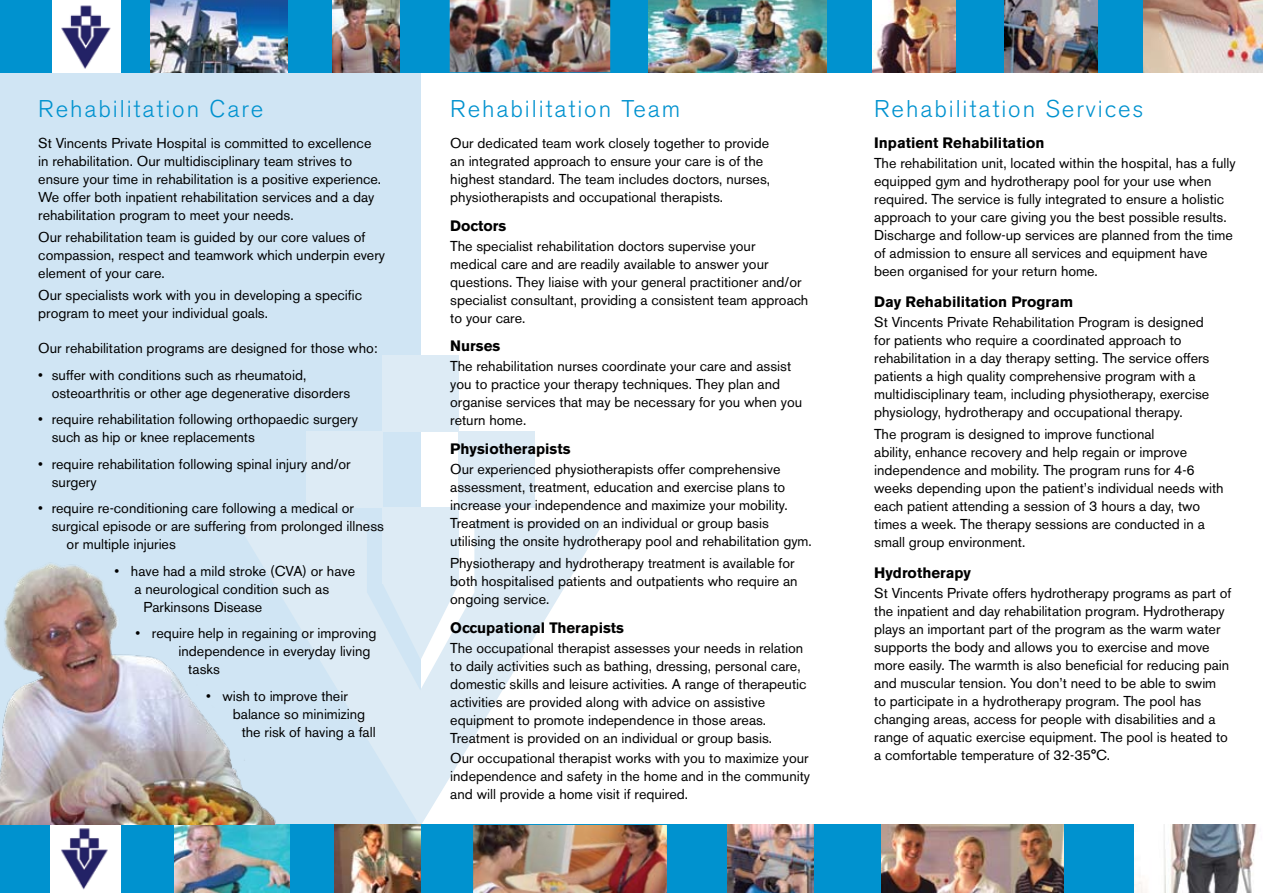
<style>
.page{position:relative;width:1263px;height:893px;background:#fff}
.page>*{position:absolute;margin:0;border:0;box-sizing:border-box;transform-origin:0 0}
.t1{font:300 24px "Akzidenz Grotesk BE";letter-spacing:.08em;color:#0092cf}
.t2{font:700 15px "Akzidenz Grotesk BE";color:#000}
.t3{font:14.25px/18px "Akzidenz Grotesk BE";color:#000}
</style>
<div class="page">
<div style="left:0;top:57px;width:421px;height:836px;background:#d0e5f4"></div>
<div style="left:383px;top:355px;width:76px;height:76px;background:#ddebf5"></div>
<div style="left:459px;top:431px;width:76px;height:76px;background:#ddebf5"></div>
<div style="left:383px;top:507px;width:76px;height:77px;background:#ddebf5"></div>
<svg style="left:236px;top:521px;width:369px;height:304px;fill:#ddebf5"></svg>
<div style="left:306px;top:431px;width:77px;height:76px;background:#ddebf5"></div>
<div style="left:120px;top:825px;width:1143px;height:68px;background:#0092cf"></div>
<div style="left:0;top:0;width:1263px;height:72px;background:#0092cf"></div>
<img style="left:151px;top:0;width:137px;height:72px">
<img style="left:473px;top:825px;width:194px;height:68px">
<div style="left:0;top:825px;width:51px;height:68px;background:#0092cf"></div>
<div style="left:50px;top:825px;width:70px;height:68px;background:#fff"></div>
<img style="left:61px;top:828px;width:47px;height:62px">
<img style="left:881px;top:825px;width:182px;height:68px">
<img style="left:873px;top:0;width:83px;height:72px">
<img style="left:1134px;top:825px;width:129px;height:68px">
<img style="left:1004px;top:0;width:93px;height:72px">
<img style="left:174px;top:825px;width:115px;height:68px">
<div style="left:52px;top:0;width:68px;height:72px;background:#fff"></div>
<img style="left:61px;top:5px;width:50px;height:64px">
<img style="left:334px;top:825px;width:87px;height:68px">
<img style="left:727px;top:825px;width:87px;height:68px">
<img style="left:1144px;top:0;width:119px;height:72px">
<img style="left:0;top:544px;width:283px;height:281px">
<img style="left:450px;top:0;width:160px;height:72px">
<img style="left:332px;top:0;width:68px;height:72px">
<img style="left:649px;top:0;width:178px;height:72px">
<h1 class="t1" style="left:38px;top:95px;width:227px">Rehabilitation Care</h1>
<p class="t3" style="left:38px;top:134px;width:344px">St Vincents Private Hospital is committed to excellence in rehabilitation. Our multidisciplinary team strives to ensure your time in rehabilitation is a positive experience.<br>We offer both inpatient rehabilitation services and a day rehabilitation program to meet your needs.</p>
<p class="t3" style="left:38px;top:228px;width:348px">Our rehabilitation team is guided by our core values of compassion, respect and teamwork which underpin every element of your care.</p>
<p class="t3" style="left:38px;top:286px;width:325px">Our specialists work with you in developing a specific program to meet your individual goals.</p>
<p class="t3" style="left:38px;top:339px;width:341px">Our rehabilitation programs are designed for those who:</p>
<p class="t3" style="left:52px;top:366px;width:300px;text-indent:-13px">• suffer with conditions such as rheumatoid, osteoarthritis or other age degenerative disorders</p>
<p class="t3" style="left:52px;top:410px;width:308px;text-indent:-13px">• require rehabilitation following orthopaedic surgery such as hip or knee replacements</p>
<p class="t3" style="left:52px;top:455px;width:300px;text-indent:-13px">• require rehabilitation following spinal injury and/or surgery</p>
<p class="t3" style="left:38px;top:499px;width:317px">• require re-conditioning care following a medical or</p>
<p class="t3" style="left:52px;top:517px;width:334px">surgical episode or are suffering from prolonged illness</p>
<p class="t3" style="left:67px;top:535px;width:111px">or multiple injuries</p>
<p class="t3" style="left:115px;top:562px;width:242px">• have had a mild stroke (CVA) or have</p>
<p class="t3" style="left:134px;top:580px;width:196px">a neurological condition such as</p>
<p class="t3" style="left:144px;top:598px;width:120px">Parkinsons Disease</p>
<p class="t3" style="left:136px;top:624px;width:242px">• require help in regaining or improving</p>
<p class="t3" style="left:178px;top:642px;width:194px">independence in everyday living</p>
<p class="t3" style="left:188px;top:660px;width:33px">tasks</p>
<p class="t3" style="left:206px;top:687px;width:143px">• wish to improve their</p>
<p class="t3" style="left:233px;top:705px;width:134px">balance so minimizing</p>
<p class="t3" style="left:242px;top:723px;width:135px">the risk of having a fall</p>
<h1 class="t1" style="left:450px;top:95px;width:232px">Rehabilitation Team</h1>
<p class="t3" style="left:450px;top:134px;width:321px">Our dedicated team work closely together to provide an integrated approach to ensure your care is of the highest standard. The team includes doctors, nurses, physiotherapists and occupational therapists.</p>
<p class="t2" style="left:450px;top:217px;width:57px">Doctors</p>
<p class="t3" style="left:450px;top:237px;width:360px">The specialist rehabilitation doctors supervise your<br>medical care and are readily available to answer your questions. They liaise with your general practitioner and/or specialist consultant, providing a consistent team approach to your care.</p>
<p class="t2" style="left:450px;top:337px;width:51px">Nurses</p>
<p class="t3" style="left:450px;top:357px;width:353px">The rehabilitation nurses coordinate your care and assist you to practice your therapy techniques. They plan and organise services that may be necessary for you when you return home.</p>
<p class="t2" style="left:450px;top:440px;width:122px">Physiotherapists</p>
<p class="t3" style="left:450px;top:460px;width:363px">Our experienced physiotherapists offer comprehensive assessment, treatment, education and exercise plans to increase your independence and maximize your mobility.<br>Treatment is provided on an individual or group basis utilising the onsite hydrotherapy pool and rehabilitation gym.</p>
<p class="t3" style="left:450px;top:554px;width:349px">Physiotherapy and hydrotherapy treatment is available for both hospitalised patients and outpatients who require an ongoing service.</p>
<p class="t2" style="left:450px;top:619px;width:175px">Occupational Therapists</p>
<p class="t3" style="left:450px;top:639px;width:358px">The occupational therapist assesses your needs in relation to daily activities such as bathing, dressing, personal care, domestic skills and leisure activities. A range of therapeutic activities are provided along with advice on assistive equipment to promote independence in those areas.<br>Treatment is provided on an individual or group basis.</p>
<p class="t3" style="left:450px;top:749px;width:361px;text-align:justify">Our occupational therapist works with you to maximize your independence and safety in the home and in the community and will provide a home visit if required.</p>
<h1 class="t1" style="left:874px;top:95px;width:271px">Rehabilitation Services</h1>
<p class="t2" style="left:874px;top:134px;width:172px">Inpatient Rehabilitation</p>
<p class="t3" style="left:874px;top:154px;width:363px">The rehabilitation unit, located within the hospital, has a fully equipped gym and hydrotherapy pool for your use when required. The service is fully integrated to ensure a holistic approach to your care giving you the best possible results.<br>Discharge and follow-up services are planned from the time of admission to ensure all services and equipment have been organised for your return home.</p>
<p class="t2" style="left:874px;top:293px;width:201px">Day Rehabilitation Program</p>
<p class="t3" style="left:874px;top:313px;width:337px">St Vincents Private Rehabilitation Program is designed for patients who require a coordinated approach to rehabilitation in a day therapy setting. The service offers patients a high quality comprehensive program with a multidisciplinary team, including physiotherapy, exercise physiology, hydrotherapy and occupational therapy.</p>
<p class="t3" style="left:874px;top:425px;width:351px">The program is designed to improve functional<br>ability, enhance recovery and help regain or improve independence and mobility. The program runs for 4-6 weeks depending upon the patient’s individual needs with each patient attending a session of 3 hours a day, two times a week. The therapy sessions are conducted in a small group environment.</p>
<p class="t2" style="left:874px;top:564px;width:98px">Hydrotherapy</p>
<p class="t3" style="left:874px;top:584px;width:359px">St Vincents Private offers hydrotherapy programs as part of the inpatient and day rehabilitation program. Hydrotherapy plays an important part of the program as the warm water supports the body and allows you to exercise and move more easily. The warmth is also beneficial for reducing pain and muscular tension. You don’t need to be able to swim to participate in a hydrotherapy program. The pool has changing areas, access for people with disabilities and a range of aquatic exercise equipment. The pool is heated to a comfortable temperature of 32-35°C.</p>
</div>
